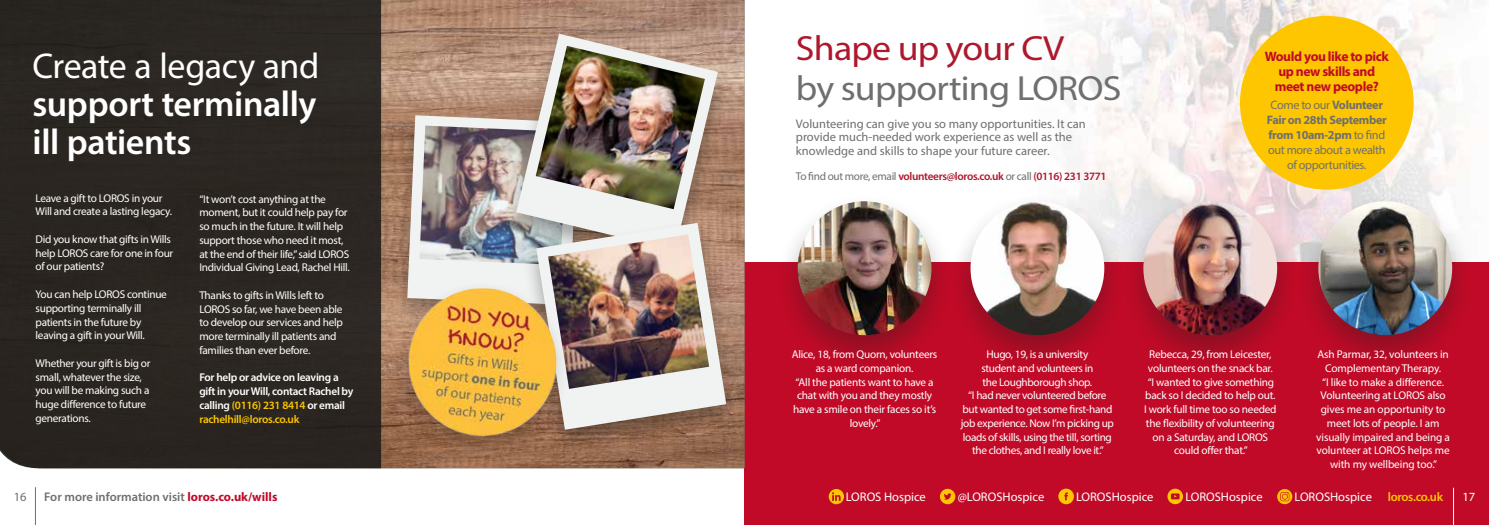
<style>
.page{position:relative;width:1489px;height:525px;background:#fff}
.page>*{position:absolute;margin:0;border:0;box-sizing:border-box;transform-origin:0 0}
.t1{font:600 35.88px/37.9px "Myriad Pro";letter-spacing:-.01em;color:#fff}
.t2{font:35.88px "Myriad Pro";letter-spacing:-.015em;color:#fff}
.t3{font:35px "Myriad Pro";letter-spacing:-.02em;color:#706f6f;scale:1.08 1}
.t4{font:35px "Myriad Pro";letter-spacing:-.02em;color:#ad182d;scale:1.08 1}
.t5{font:700 13.62px/14.9px "Myriad Pro";letter-spacing:-.03em;color:#c10a27;text-align:center}
.t6{font:12.5px/13.8px "Myriad Pro";color:#706f6f}
.t7{font:12.5px "Myriad Pro";color:#fff}
.t8{font:600 12.5px "Myriad Pro";color:#706f6f}
.t9{font:600 12.5px "Myriad Pro";letter-spacing:-.025em;color:#fdc600}
.t10{font:12.25px/14.9px "Myriad Pro";letter-spacing:-.03em;color:#706f6f;text-align:center}
.t11{font:11.25px/13.8px "Myriad Pro";letter-spacing:-.025em;color:#fff}
.t12{font:600 11.25px/13.8px "Myriad Pro";letter-spacing:-.025em;color:#fff}
.t13{font:600 11.25px "Myriad Pro";letter-spacing:-.03em;color:#ad182d}
.s1{color:#fdc600}
.s2{font-weight:700;color:#c10a27}
.s3{font-weight:400;color:#706f6f}
.s4{font-weight:700}
</style>
<div class="page">
<img style="left:1052px;top:0;width:416px;height:192px">
<div style="left:1239px;top:16px;width:174px;height:173px;background:#fdc600;border-radius:50%"></div>
<div style="left:744px;top:262px;width:744px;height:262px;background:#c10a27"></div>
<div style="left:1295px;top:192px;width:180px;height:180px;background:#1d1d1b;opacity:.33"></div>
<img style="left:1318px;top:201px;width:133px;height:134px;border-radius:67px">
<img style="left:381px;top:0;width:363px;height:468px">
<div style="left:0;top:0;width:381px;height:468px;background:#2b2621"></div>
<div style="left:392px;top:111px;width:201px;height:220px;background:#1d1d1b;opacity:.37"></div>
<svg style="left:407px;top:115px;width:114px;height:164px;fill:#f0f3f1"></svg>
<img style="left:419px;top:125px;width:83px;height:140px">
<div style="left:502px;top:30px;width:230px;height:245px;background:#1d1d1b;opacity:.37"></div>
<svg style="left:516px;top:34px;width:202px;height:216px"></svg>
<img style="left:535px;top:46px;width:170px;height:163px">
<div style="left:521px;top:219px;width:219px;height:235px;background:#1d1d1b;opacity:.37"></div>
<svg style="left:536px;top:223px;width:190px;height:206px;fill:#f0f3f1"></svg>
<img style="left:548px;top:234px;width:161px;height:154px">
<hr style="left:35px;top:487px;width:1px;height:37px;background:#706f6f">
<div style="left:393px;top:279px;width:177px;height:178px;background:#1d1d1b;opacity:.19"></div>
<img style="left:407px;top:286px;width:150px;height:150px">
<hr style="left:1453px;top:487px;width:1px;height:37px;background:#fff">
<svg style="left:940px;top:488px;width:15px;height:16px"></svg>
<svg style="left:1058px;top:488px;width:15px;height:16px"></svg>
<svg style="left:1167px;top:488px;width:15px;height:16px"></svg>
<svg style="left:828px;top:489px;width:16px;height:15px"></svg>
<svg style="left:1277px;top:489px;width:15px;height:15px"></svg>
<div style="left:774px;top:192px;width:180px;height:180px;background:#1d1d1b;opacity:.33"></div>
<img style="left:797px;top:201px;width:134px;height:134px;border-radius:67px">
<div style="left:1120px;top:192px;width:180px;height:180px;background:#1d1d1b;opacity:.33"></div>
<img style="left:1143px;top:201px;width:133px;height:134px;border-radius:67px">
<div style="left:947px;top:192px;width:180px;height:180px;background:#1d1d1b;opacity:.33"></div>
<img style="left:970px;top:201px;width:134px;height:134px;border-radius:67px">
<h1 class="t2" style="left:33px;top:44px;width:288px">Create a legacy and</h1>
<h1 class="t1" style="left:33px;top:84px;width:285px">support terminally ill patients</h1>
<p class="t11" style="left:36px;top:191px;width:138px">Leave a gift to LOROS in your<br>Will and create a lasting legacy.</p>
<p class="t11" style="left:36px;top:232px;width:139px">Did you know that gifts in Wills help LOROS care for one in four of our patients?</p>
<p class="t11" style="left:36px;top:287px;width:133px">You can help LOROS continue supporting terminally ill patients in the future by leaving a gift in your Will.</p>
<p class="t11" style="left:36px;top:356px;width:116px">Whether your gift is big or small, whatever the size, you will be making such a huge difference to future generations.</p>
<p class="t11" style="left:199px;top:191px;width:152px">“It won’t cost anything at the moment, but it could help pay for so much in the future. It will help support those who need it most, at the end of their life,” said LOROS Individual Giving Lead, Rachel Hill.</p>
<p class="t11" style="left:199px;top:288px;width:145px">Thanks to gifts in Wills left to<br>LOROS so far, we have been able to develop our services and help more terminally ill patients and families than ever before.</p>
<p class="t12" style="left:199px;top:370px;width:156px">For help or advice on leaving a gift in your Will, contact Rachel by calling <span class="s1">(0116) 231 8414</span> or email <span class="s1">rachelhill@loros.co.uk</span></p>
<p class="t6" style="left:14px;top:489px;width:14px">16</p>
<p class="t8" style="left:44px;top:488px;width:235px">For more information visit <span class="s2">loros.co.uk/wills</span></p>
<h2 class="t4" style="left:795px;top:27px;width:250px">Shape up your CV</h2>
<h2 class="t3" style="left:795px;top:67px;width:303px">by supporting LOROS</h2>
<p class="t6" style="left:795px;top:116px;width:291px">Volunteering can give you so many opportunities. It can provide much-needed work experience as well as the knowledge and skills to shape your future career.</p>
<p class="t13" style="left:795px;top:169px;width:312px"><span class="s3">To find out more, email</span> volunteers@loros.co.uk <span class="s3">or call</span> (0116) 231 3771</p>
<p class="t5" style="left:1264px;top:48px;width:126px">Would you like to pick up new skills and meet new people?</p>
<p class="t10" style="left:1266px;top:97px;width:121px">Come to our <span class="s4">Volunteer<br>Fair on 28th September from 10am-2pm</span> to find out more about a wealth of opportunities.</p>
<p class="t11" style="left:791px;top:347px;width:147px;text-align:center">Alice, 18, from Quorn, volunteers as a ward companion.<br>“All the patients want to have a chat with you and they mostly have a smile on their faces so it’s lovely.”</p>
<p class="t11" style="left:960px;top:347px;width:154px;text-align:center">Hugo, 19, is a university<br>student and volunteers in<br>the Loughborough shop.<br>“I had never volunteered before but wanted to get some first-hand job experience. Now I’m picking up loads of skills, using the till, sorting the clothes, and I really love it.”</p>
<p class="t11" style="left:1144px;top:347px;width:134px;text-align:center">Rebecca, 29, from Leicester, volunteers on the snack bar. “I wanted to give something back so I decided to help out.<br>I work full time too so needed the flexibility of volunteering on a Saturday, and LOROS could offer that.”</p>
<p class="t11" style="left:1316px;top:347px;width:135px;text-align:center">Ash Parmar, 32, volunteers in<br>Complementary Therapy.<br>“I like to make a difference.<br>Volunteering at LOROS also gives me an opportunity to meet lots of people. I am visually impaired and being a volunteer at LOROS helps me with my wellbeing too.”</p>
<p class="t7" style="left:845px;top:488px;width:81px">LOROS Hospice</p>
<p class="t7" style="left:957px;top:488px;width:88px">@LOROSHospice</p>
<p class="t7" style="left:1076px;top:488px;width:79px">LOROSHospice</p>
<p class="t7" style="left:1185px;top:488px;width:79px">LOROSHospice</p>
<p class="t7" style="left:1294px;top:488px;width:79px">LOROSHospice</p>
<p class="t9" style="left:1387px;top:488px;width:57px">loros.co.uk</p>
<p class="t7" style="left:1462px;top:489px;width:14px">17</p>
</div>
